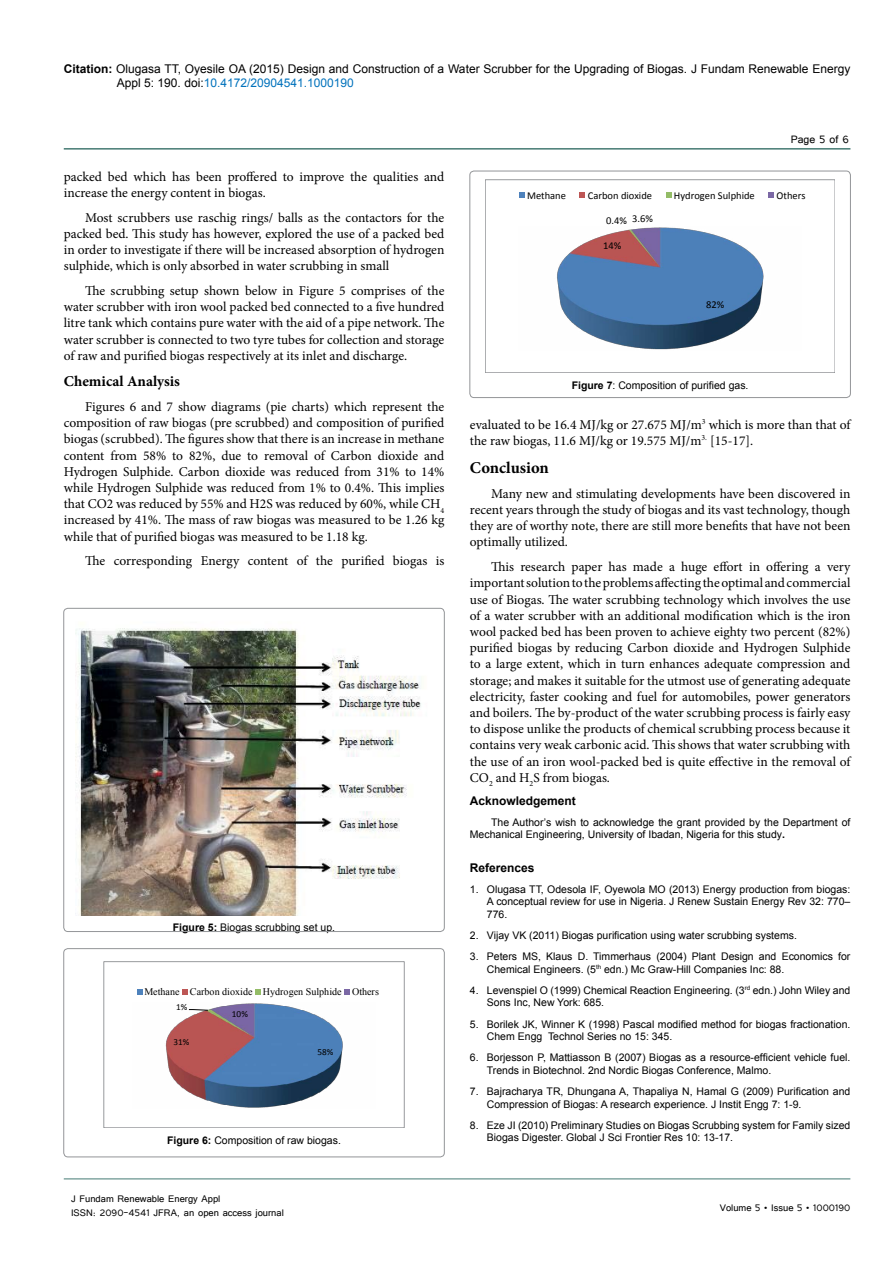
<style>
.page{position:relative;width:893px;height:1263px;background:#fff}
.page>*{position:absolute;margin:0;border:0;box-sizing:border-box;transform-origin:0 0}
.t1{font:700 16.5px "Minion Pro";color:#000}
.t2{font:700 15px "Minion Pro";color:#000}
.t3{font:13.5px/16.2px "Minion Pro";color:#000;text-align:justify}
.t4{font:13.5px "Tunga";color:#000}
.t5{font:12px/14.4px "Arial";color:#000}
.t6{font:12px/14.4px "Tunga";color:#000}
.t7{font:700 12px "Arial";color:#000}
.t8{font:10.5px/12.6px "Arial";color:#000}
.t9{font:10.5px "Calibri";color:#000}
.t10{font:10.05px "Times New Roman";color:#000}
.t11{font:9.15px "Calibri";color:#000}
.s1{font-weight:700}
.s2{color:#0072bc}
</style>
<div class="page">
<hr style="left:64px;top:148px;width:786px;height:2px;background:#457a73">
<hr style="left:64px;top:1179px;width:786px;height:1px;background:#457a73">
<img style="left:76px;top:628px;width:345px;height:287px">
<div style="left:64px;top:608px;width:380px;height:323px;border:1px solid #939598;border-radius:4px"></div>
<img style="left:165px;top:1003px;width:178px;height:105px">
<svg style="left:188px;top:1009px;width:21px;height:2px"></svg>
<svg style="left:137px;top:989px;width:5px;height:5px"></svg>
<svg style="left:183px;top:989px;width:5px;height:5px"></svg>
<svg style="left:256px;top:989px;width:5px;height:5px"></svg>
<svg style="left:345px;top:989px;width:5px;height:5px"></svg>
<div style="left:104px;top:962px;width:300px;height:166px;border:1px solid #989a9d"></div>
<div style="left:64px;top:948px;width:380px;height:209px;border:1px solid #939598;border-radius:4px"></div>
<img style="left:557px;top:227px;width:207px;height:123px">
<svg style="left:519px;top:193px;width:6px;height:5px"></svg>
<svg style="left:580px;top:193px;width:5px;height:5px"></svg>
<svg style="left:666px;top:193px;width:5px;height:5px"></svg>
<svg style="left:768px;top:193px;width:6px;height:5px"></svg>
<div style="left:485px;top:180px;width:350px;height:193px;border:1px solid #989a9d"></div>
<div style="left:470px;top:171px;width:380px;height:227px;border:1px solid #939598;border-radius:4px"></div>
<p class="t5" style="left:117px;top:61px;width:735px;text-indent:-53px"><span class="s1">Citation:</span> Olugasa TT, Oyesile OA (2015) Design and Construction of a Water Scrubber for the Upgrading of Biogas. J Fundam Renewable Energy<br>Appl 5: 190. doi:<span class="s2">10.4172/20904541.1000190</span></p>
<p class="t3" style="left:64px;top:168px;width:382px">packed bed which has been proffered to improve the qualities and increase the energy content in biogas.</p>
<p class="t3" style="left:64px;top:209px;width:382px;text-indent:21px">Most scrubbers use raschig rings/ balls as the contactors for the packed bed. This study has however, explored the use of a packed bed in order to investigate if there will be increased absorption of hydrogen sulphide, which is only absorbed in water scrubbing in small</p>
<p class="t3" style="left:64px;top:283px;width:382px;text-indent:21px">The scrubbing setup shown below in Figure 5 comprises of the water scrubber with iron wool packed bed connected to a five hundred litre tank which contains pure water with the aid of a pipe network. The water scrubber is connected to two tyre tubes for collection and storage of raw and purified biogas respectively at its inlet and discharge.</p>
<p class="t2" style="left:64px;top:371px;width:118px">Chemical Analysis</p>
<p class="t3" style="left:64px;top:399px;width:382px;text-indent:21px">Figures 6 and 7 show diagrams (pie charts) which represent the composition of raw biogas (pre scrubbed) and composition of purified biogas (scrubbed). The figures show that there is an increase in methane content from 58% to 82%, due to removal of Carbon dioxide and Hydrogen Sulphide. Carbon dioxide was reduced from 31% to 14% while Hydrogen Sulphide was reduced from 1% to 0.4%. This implies that CO2 was reduced by 55% and H2S was reduced by 60%, while CH<sub>4 </sub>increased by 41%. The mass of raw biogas was measured to be 1.26 kg while that of purified biogas was measured to be 1.18 kg.</p>
<p class="t3" style="left:85px;top:553px;width:361px">The corresponding Energy content of the purified biogas is</p>
<p class="t8" style="left:173px;top:921px;width:164px"><span class="s1">Figure 5:</span> Biogas scrubbing set up.</p>
<p class="t10" style="left:144px;top:985px;width:236px">Methane Carbon dioxide Hydrogen Sulphide Others</p>
<p class="t11" style="left:176px;top:1001px;width:13px">1%</p>
<p class="t11" style="left:173px;top:1036px;width:17px">31%</p>
<p class="t11" style="left:232px;top:1008px;width:17px">10%</p>
<p class="t11" style="left:317px;top:1046px;width:17px">58%</p>
<p class="t8" style="left:167px;top:1134px;width:175px"><span class="s1">Figure 6:</span> Composition of raw biogas.</p>
<p class="t6" style="left:71px;top:1190px;width:214px">J Fundam Renewable Energy Appl<br>ISSN: 2090-4541 JFRA, an open access journal</p>
<p class="t4" style="left:791px;top:131px;width:60px">Page 5 of 6</p>
<p class="t9" style="left:527px;top:188px;width:40px">Methane</p>
<p class="t9" style="left:588px;top:188px;width:66px">Carbon dioxide</p>
<p class="t9" style="left:674px;top:188px;width:82px">Hydrogen Sulphide</p>
<p class="t9" style="left:777px;top:188px;width:30px">Others</p>
<p class="t9" style="left:606px;top:213px;width:48px">0.4% 3.6%</p>
<p class="t9" style="left:603px;top:239px;width:20px">14%</p>
<p class="t9" style="left:706px;top:297px;width:20px">82%</p>
<p class="t8" style="left:572px;top:379px;width:178px"><span class="s1">Figure 7</span>: Composition of purified gas.</p>
<p class="t3" style="left:470px;top:416px;width:382px">evaluated to be 16.4 MJ/kg or 27.675 MJ/m<sup>3</sup> which is more than that of the raw biogas, 11.6 MJ/kg or 19.575 MJ/m<sup>3.</sup> [15-17].</p>
<p class="t1" style="left:470px;top:456px;width:81px">Conclusion</p>
<p class="t3" style="left:470px;top:485px;width:382px;text-indent:21px">Many new and stimulating developments have been discovered in recent years through the study of biogas and its vast technology, though they are of worthy note, there are still more benefits that have not been optimally utilized.</p>
<p class="t3" style="left:470px;top:559px;width:382px;text-indent:21px">This research paper has made a huge effort in offering a very important solution to the problems affecting the optimal and commercial use of Biogas. The water scrubbing technology which involves the use of a water scrubber with an additional modification which is the iron wool packed bed has been proven to achieve eighty two percent (82%) purified biogas by reducing Carbon dioxide and Hydrogen Sulphide to a large extent, which in turn enhances adequate compression and storage; and makes it suitable for the utmost use of generating adequate electricity, faster cooking and fuel for automobiles, power generators and boilers. The by-product of the water scrubbing process is fairly easy to dispose unlike the products of chemical scrubbing process because it contains very weak carbonic acid. This shows that water scrubbing with the use of an iron wool-packed bed is quite effective in the removal of CO<sub>2</sub> and H<sub>2</sub>S from biogas.</p>
<p class="t7" style="left:470px;top:792px;width:108px">Acknowledgement</p>
<p class="t8" style="left:470px;top:816px;width:382px;text-indent:21px">The Author’s wish to acknowledge the grant provided by the Department of<br>Mechanical Engineering, University of Ibadan, Nigeria for this study<span class="s1">.</span></p>
<p class="t7" style="left:470px;top:859px;width:66px">References</p>
<p class="t8" style="left:487px;top:883px;width:365px;text-align:justify;text-indent:-17px">1. Olugasa TT, Odesola IF, Oyewola MO (2013) Energy production from biogas:<br>A conceptual review for use in Nigeria. J Renew Sustain Energy Rev 32: 770– 776.</p>
<p class="t8" style="left:470px;top:929px;width:329px">2. Vijay VK (2011) Biogas purification using water scrubbing systems.</p>
<p class="t8" style="left:487px;top:950px;width:365px;text-indent:-17px">3. Peters MS, Klaus D. Timmerhaus (2004) Plant Design and Economics for<br>Chemical Engineers. (5<sup>th</sup> edn.) Mc Graw-Hill Companies Inc: 88.</p>
<p class="t8" style="left:487px;top:984px;width:365px;text-indent:-17px">4. Levenspiel O (1999) Chemical Reaction Engineering. (3<sup>rd</sup> edn.) John Wiley and<br>Sons Inc, New York: 685.</p>
<p class="t8" style="left:487px;top:1018px;width:365px;text-indent:-17px">5. Borilek JK, Winner K (1998) Pascal modified method for biogas fractionation.<br>Chem Engg Technol Series no 15: 345.</p>
<p class="t8" style="left:487px;top:1051px;width:365px;text-indent:-17px">6. Borjesson P, Mattiasson B (2007) Biogas as a resource-efficient vehicle fuel.<br>Trends in Biotechnol. 2nd Nordic Biogas Conference, Malmo.</p>
<p class="t8" style="left:487px;top:1085px;width:365px;text-indent:-17px">7. Bajracharya TR, Dhungana A, Thapaliya N, Hamal G (2009) Purification and<br>Compression of Biogas: A research experience. J Instit Engg 7: 1-9.</p>
<p class="t8" style="left:487px;top:1119px;width:365px;text-indent:-17px">8. Eze JI (2010) Preliminary Studies on Biogas Scrubbing system for Family sized<br>Biogas Digester. Global J Sci Frontier Res 10: 13-17.</p>
<p class="t6" style="left:720px;top:1199px;width:132px">Volume 5 • Issue 5 • 1000190</p>
</div>
